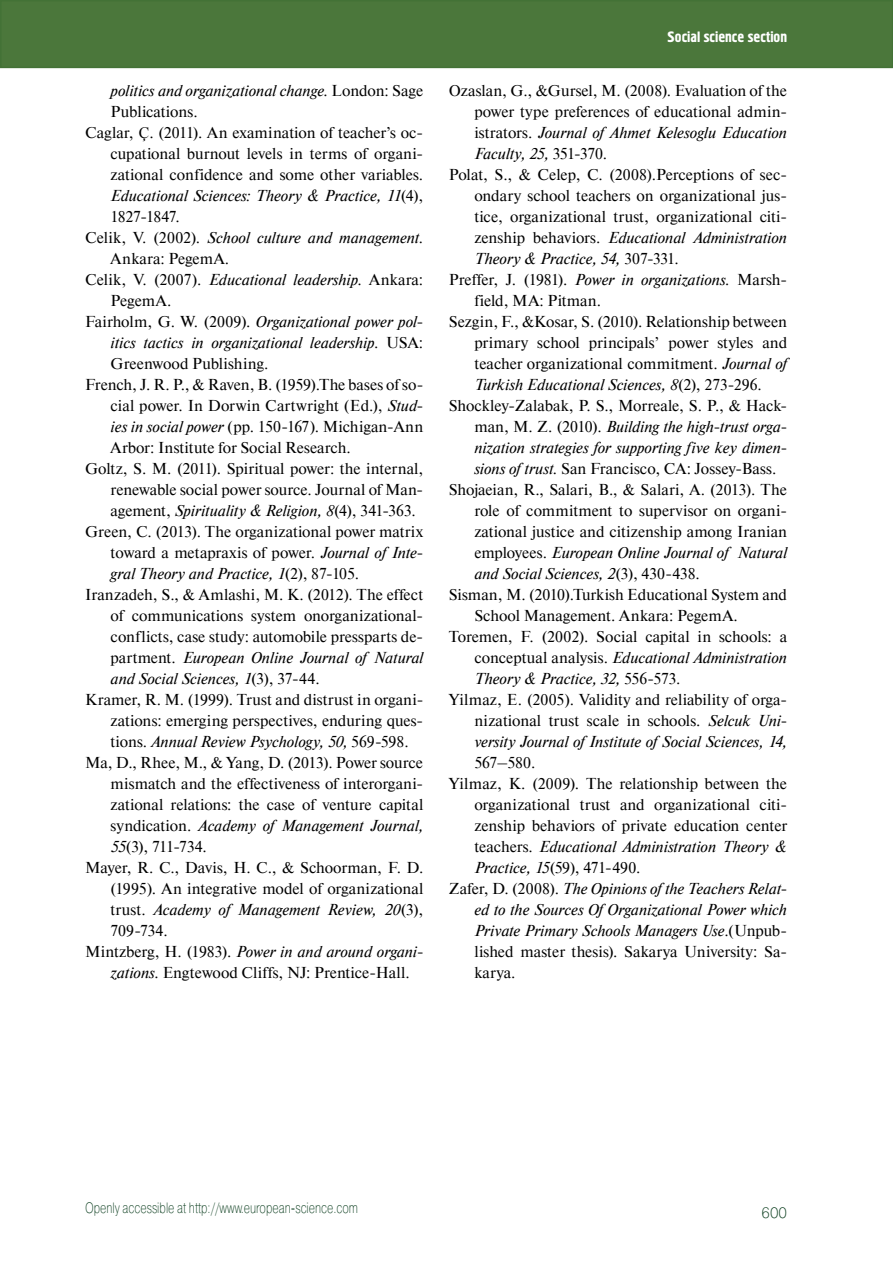
<style>
.page{position:relative;width:893px;height:1263px;background:#fff}
.page>*{position:absolute;margin:0;border:0;box-sizing:border-box;transform-origin:0 0}
.t1{font:15.75px "Newton C";letter-spacing:.005em;color:#000}
.t2{font:italic 15.75px "Newton C";color:#000}
.t3{font:15.75px "Newton C";letter-spacing:-.015em;color:#000}
.t4{font:15px "Pragmatica Light C";color:#0d3f20;scale:.75 1}
.t5{font:15px "Hermes C";color:#fff}
.t6{font:15px "Pragmatica Light C";color:#0d3f20}
.s1{font-style:normal}
.s2{font-family:"Times New Roman"}
.s3{font-style:italic}
</style>
<div class="page">
<div style="left:1px;top:1px;width:891px;height:66px;background:#4b773b"></div>
<div style="left:0;top:0;width:892px;height:68px;border:2px solid #437236"></div>
<p class="t2" style="left:111px;top:84px;width:314px">politics and organizational change. <span class="s1">London: Sage</span></p>
<p class="t1" style="left:111px;top:105px;width:89px">Publications.</p>
<p class="t1" style="left:85px;top:126px;width:340px">Caglar, <span class="s2">Ç</span>. (2011). An examination of teacher’s oc-</p>
<p class="t1" style="left:111px;top:147px;width:314px">cupational burnout levels in terms of organi-</p>
<p class="t1" style="left:111px;top:168px;width:314px">zational confidence and some other variables.</p>
<p class="t2" style="left:111px;top:189px;width:314px">Educational Sciences: Theory &amp; Practice, 11<span class="s1">(4),</span></p>
<p class="t3" style="left:111px;top:210px;width:71px">1827-1847.</p>
<p class="t2" style="left:85px;top:231px;width:340px"><span class="s1">Celik, V. (2002).</span> School culture and management.</p>
<p class="t1" style="left:111px;top:252px;width:120px">Ankara: PegemA.</p>
<p class="t1" style="left:85px;top:273px;width:340px">Celik, V. (2007). <span class="s3">Educational leadership</span>. Ankara:</p>
<p class="t1" style="left:111px;top:294px;width:62px">PegemA.</p>
<p class="t2" style="left:85px;top:315px;width:340px"><span class="s1">Fairholm, G. W. (2009).</span> Organizational power pol-</p>
<p class="t2" style="left:111px;top:336px;width:314px">itics tactics in organizational leadership<span class="s1">. USA:</span></p>
<p class="t1" style="left:111px;top:357px;width:159px">Greenwood Publishing.</p>
<p class="t1" style="left:85px;top:378px;width:340px">French, J. R. P., &amp; Raven, B. (1959).The bases of so-</p>
<p class="t1" style="left:111px;top:399px;width:314px">cial power. In Dorwin Cartwright (Ed.), <span class="s3">Stud-</span></p>
<p class="t1" style="left:111px;top:420px;width:314px"><span class="s3">ies in social power</span> (pp. 150-167). Michigan-Ann</p>
<p class="t1" style="left:111px;top:441px;width:242px">Arbor: Institute for Social Research.</p>
<p class="t1" style="left:85px;top:462px;width:340px">Goltz, S. M. (2011). Spiritual power: the internal,</p>
<p class="t1" style="left:111px;top:483px;width:314px">renewable social power source. Journal of Man-</p>
<p class="t2" style="left:111px;top:504px;width:306px"><span class="s1">agement,</span> Spirituality &amp; Religion, 8<span class="s1">(4), 341-363.</span></p>
<p class="t1" style="left:85px;top:525px;width:340px">Green, C. (2013). The organizational power matrix</p>
<p class="t1" style="left:111px;top:546px;width:314px">toward a metapraxis of power. <span class="s3">Journal of Inte-</span></p>
<p class="t2" style="left:111px;top:567px;width:250px">gral Theory and Practice, 1<span class="s1">(2), 87-105.</span></p>
<p class="t1" style="left:85px;top:588px;width:340px">Iranzadeh, S., &amp; Amlashi, M. K. (2012). The effect</p>
<p class="t1" style="left:111px;top:609px;width:314px">of communications system onorganizational-</p>
<p class="t1" style="left:111px;top:630px;width:314px">conflicts, case study: automobile pressparts de-</p>
<p class="t2" style="left:111px;top:651px;width:314px"><span class="s1">partment.</span> European Online Journal of Natural</p>
<p class="t2" style="left:111px;top:672px;width:211px">and Social Sciences, 1<span class="s1">(3), 37-44.</span></p>
<p class="t1" style="left:85px;top:693px;width:340px">Kramer, R. M. (1999). Trust and distrust in organi-</p>
<p class="t1" style="left:111px;top:714px;width:314px">zations: emerging perspectives, enduring ques-</p>
<p class="t2" style="left:111px;top:735px;width:299px"><span class="s1">tions.</span> Annual Review Psychology, 50, <span class="s1">569-598.</span></p>
<p class="t1" style="left:85px;top:756px;width:339px">Ma, D., Rhee, M., &amp; Yang, D. (2013). Power source</p>
<p class="t1" style="left:111px;top:777px;width:314px">mismatch and the effectiveness of interorgani-</p>
<p class="t1" style="left:111px;top:798px;width:314px">zational relations: the case of venture capital</p>
<p class="t2" style="left:111px;top:819px;width:314px"><span class="s1">syndication.</span> Academy of Management Journal,</p>
<p class="t1" style="left:111px;top:840px;width:98px"><span class="s3">55</span>(3), 711-734.</p>
<p class="t1" style="left:85px;top:861px;width:340px">Mayer, R. C., Davis, H. C., &amp; Schoorman, F. D.</p>
<p class="t1" style="left:111px;top:882px;width:314px">(1995). An integrative model of organizational</p>
<p class="t2" style="left:111px;top:903px;width:314px"><span class="s1">trust.</span> Academy of Management Review, 20<span class="s1">(3),</span></p>
<p class="t1" style="left:111px;top:924px;width:59px">709-734.</p>
<p class="t2" style="left:85px;top:945px;width:340px"><span class="s1">Mintzberg, H. (1983).</span> Power in and around organi-</p>
<p class="t1" style="left:111px;top:966px;width:301px"><span class="s3">zations.</span> Engtewood Cliffs, NJ: Prentice-Hall.</p>
<p class="t5" style="left:667px;top:32px;width:121px">Social science section</p>
<p class="t1" style="left:449px;top:84px;width:340px">Ozaslan, G., &amp;Gursel, M. (2008). Evaluation of the</p>
<p class="t1" style="left:474px;top:105px;width:314px">power type preferences of educational admin-</p>
<p class="t2" style="left:474px;top:126px;width:314px"><span class="s1">istrators.</span> Journal of Ahmet Kelesoglu Education</p>
<p class="t2" style="left:474px;top:147px;width:134px">Faculty, 25, <span class="s1">351-370.</span></p>
<p class="t1" style="left:449px;top:168px;width:340px">Polat, S., &amp; Celep, C. (2008).Perceptions of sec-</p>
<p class="t1" style="left:474px;top:189px;width:314px">ondary school teachers on organizational jus-</p>
<p class="t1" style="left:474px;top:210px;width:314px">tice, organizational trust, organizational citi-</p>
<p class="t2" style="left:474px;top:231px;width:314px"><span class="s1">zenship behaviors.</span> Educational Administration</p>
<p class="t2" style="left:474px;top:252px;width:206px">Theory &amp; Practice, 54, <span class="s1">307-331.</span></p>
<p class="t1" style="left:449px;top:273px;width:340px">Preffer, J. (1981). <span class="s3">Power in organizations.</span> Marsh-</p>
<p class="t1" style="left:474px;top:294px;width:128px">field, MA: Pitman.</p>
<p class="t1" style="left:449px;top:315px;width:340px">Sezgin, F., &amp;Kosar, S. (2010). Relationship between</p>
<p class="t1" style="left:474px;top:336px;width:314px">primary school principals’ power styles and</p>
<p class="t1" style="left:474px;top:357px;width:314px">teacher organizational commitment. <span class="s3">Journal of</span></p>
<p class="t2" style="left:474px;top:378px;width:289px">Turkish Educational Sciences, 8<span class="s1">(2), 273-296.</span></p>
<p class="t1" style="left:449px;top:399px;width:340px">Shockley-Zalabak, P. S., Morreale, S. P., &amp; Hack-</p>
<p class="t2" style="left:474px;top:420px;width:314px"><span class="s1">man, M. Z. (2010).</span> Building the high-trust orga-</p>
<p class="t2" style="left:474px;top:441px;width:314px">nization strategies for supporting five key dimen-</p>
<p class="t1" style="left:474px;top:462px;width:303px"><span class="s3">sions of trust.</span> San Francisco, CA: Jossey-Bass.</p>
<p class="t1" style="left:449px;top:483px;width:340px">Shojaeian, R., Salari, B., &amp; Salari, A. (2013). The</p>
<p class="t1" style="left:474px;top:504px;width:314px">role of commitment to supervisor on organi-</p>
<p class="t1" style="left:474px;top:525px;width:314px">zational justice and citizenship among Iranian</p>
<p class="t2" style="left:474px;top:546px;width:314px"><span class="s1">employees.</span> European Online Journal of Natural</p>
<p class="t2" style="left:474px;top:567px;width:227px">and Social Sciences, 2<span class="s1">(3), 430-438.</span></p>
<p class="t1" style="left:449px;top:588px;width:340px">Sisman, M. (2010).Turkish Educational System and</p>
<p class="t1" style="left:474px;top:609px;width:265px">School Management. Ankara: PegemA.</p>
<p class="t1" style="left:449px;top:630px;width:340px">Toremen, F. (2002). Social capital in schools: a</p>
<p class="t2" style="left:474px;top:651px;width:314px"><span class="s1">conceptual analysis.</span> Educational Administration</p>
<p class="t2" style="left:474px;top:672px;width:208px">Theory &amp; Practice, 32, <span class="s1">556-573.</span></p>
<p class="t1" style="left:449px;top:693px;width:340px">Yilmaz, E. (2005). Validity and reliability of orga-</p>
<p class="t1" style="left:474px;top:714px;width:314px">nizational trust scale in schools. <span class="s3">Selcuk Uni-</span></p>
<p class="t2" style="left:474px;top:735px;width:314px">versity Journal of Institute of Social Sciences, 14,</p>
<p class="t1" style="left:474px;top:756px;width:62px">567–580.</p>
<p class="t1" style="left:449px;top:777px;width:339px">Yilmaz, K. (2009). The relationship between the</p>
<p class="t1" style="left:474px;top:798px;width:314px">organizational trust and organizational citi-</p>
<p class="t1" style="left:474px;top:819px;width:314px">zenship behaviors of private education center</p>
<p class="t2" style="left:474px;top:840px;width:314px"><span class="s1">teachers.</span> Educational Administration Theory &amp;</p>
<p class="t1" style="left:474px;top:861px;width:168px"><span class="s3">Practice, 15</span>(59), 471-490.</p>
<p class="t2" style="left:449px;top:882px;width:340px"><span class="s1">Zafer, D. (2008).</span> The Opinions of the Teachers Relat-</p>
<p class="t2" style="left:474px;top:903px;width:314px">ed to the Sources Of Organizational Power which</p>
<p class="t2" style="left:474px;top:924px;width:314px">Private Primary Schools Managers Use<span class="s1">.(Unpub-</span></p>
<p class="t1" style="left:474px;top:945px;width:314px">lished master thesis). Sakarya University: Sa-</p>
<p class="t1" style="left:474px;top:966px;width:43px">karya.</p>
<p class="t4" style="left:85px;top:1202px;width:365px">Openly accessible at http://www.european-science.com</p>
<p class="t6" style="left:761px;top:1208px;width:27px">600</p>
</div>
